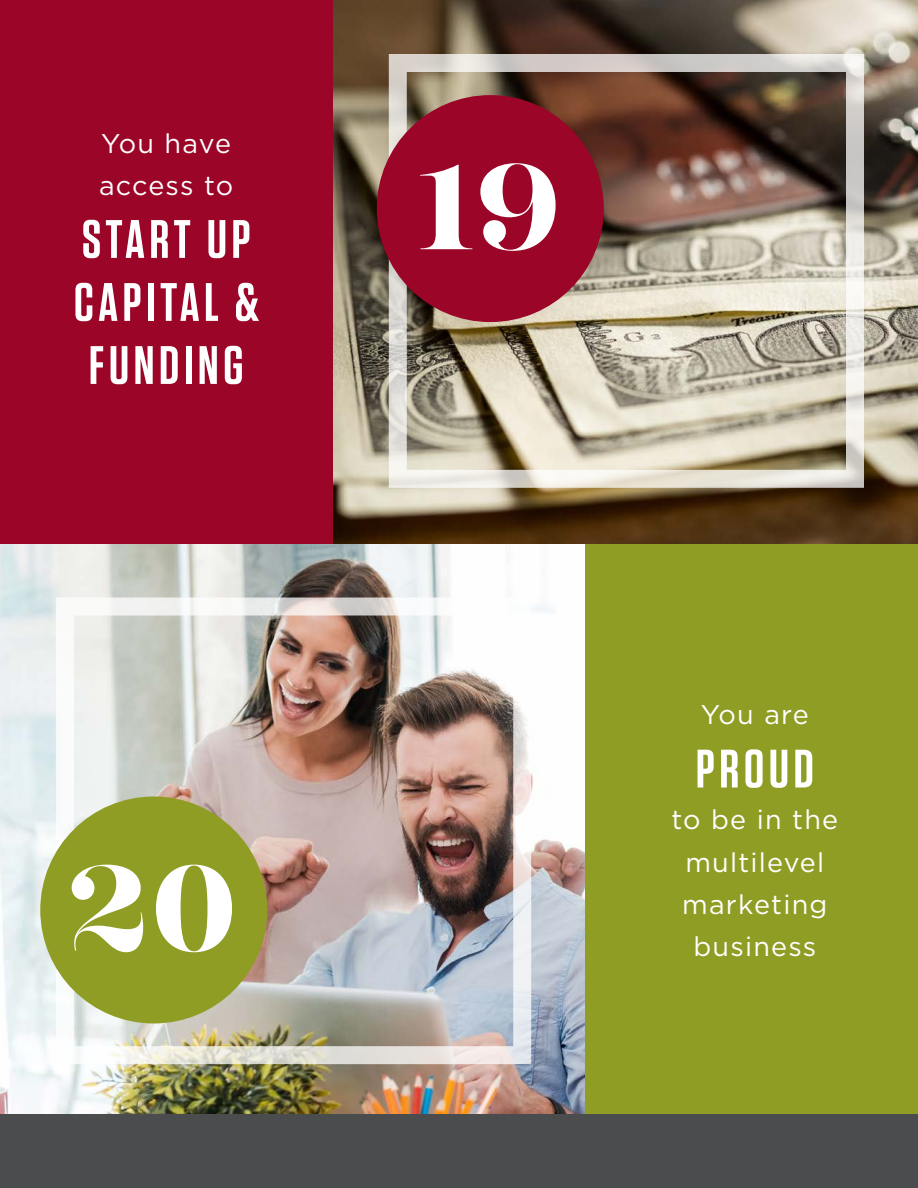
<style>
.page{position:relative;width:918px;height:1188px;background:#fff}
.page>*{position:absolute;margin:0;border:0;box-sizing:border-box;transform-origin:0 0}
.t1{font:800 136.5px "Majesti Banner";color:#fff}
.t2{font:600 54px/63px "Tungsten";letter-spacing:.085em;color:#fff}
.t3{font:27px/42px "Gotham";letter-spacing:.045em;color:#fff;text-align:center}
</style>
<div class="page">
<img style="left:0;top:544px;width:585px;height:571px">
<div style="left:585px;top:536px;width:333px;height:580px;background:#909d25"></div>
<div style="left:56px;top:598px;width:475px;height:466px;border:18px solid #fff"></div>
<img style="left:333px;top:0;width:585px;height:544px">
<div style="left:0;top:0;width:333px;height:544px;background:#9b0528"></div>
<div style="left:40px;top:796px;width:227px;height:227px;background:#909d25;border-radius:50%"></div>
<div style="left:0;top:1115px;width:918px;height:73px;background:#4b4c4d"></div>
<div style="left:389px;top:54px;width:475px;height:434px;border:18px solid #fff"></div>
<div style="left:377px;top:95px;width:227px;height:227px;background:#9b0528;border-radius:50%"></div>
<p class="t3" style="left:101px;top:122px;width:131px">You have</p>
<p class="t3" style="left:99px;top:164px;width:136px">access to</p>
<p class="t2" style="left:74px;top:209px;width:186px">START UP<br>CAPITAL &amp;<br>FUNDING</p>
<p class="t1" style="left:66px;top:819px;width:173px">20</p>
<p class="t1" style="left:416px;top:118px;width:147px">19</p>
<p class="t3" style="left:701px;top:693px;width:109px">You are</p>
<p class="t2" style="left:696px;top:738px;width:120px">PROUD</p>
<p class="t3" style="left:671px;top:798px;width:168px">to be in the multilevel marketing business</p>
</div>
